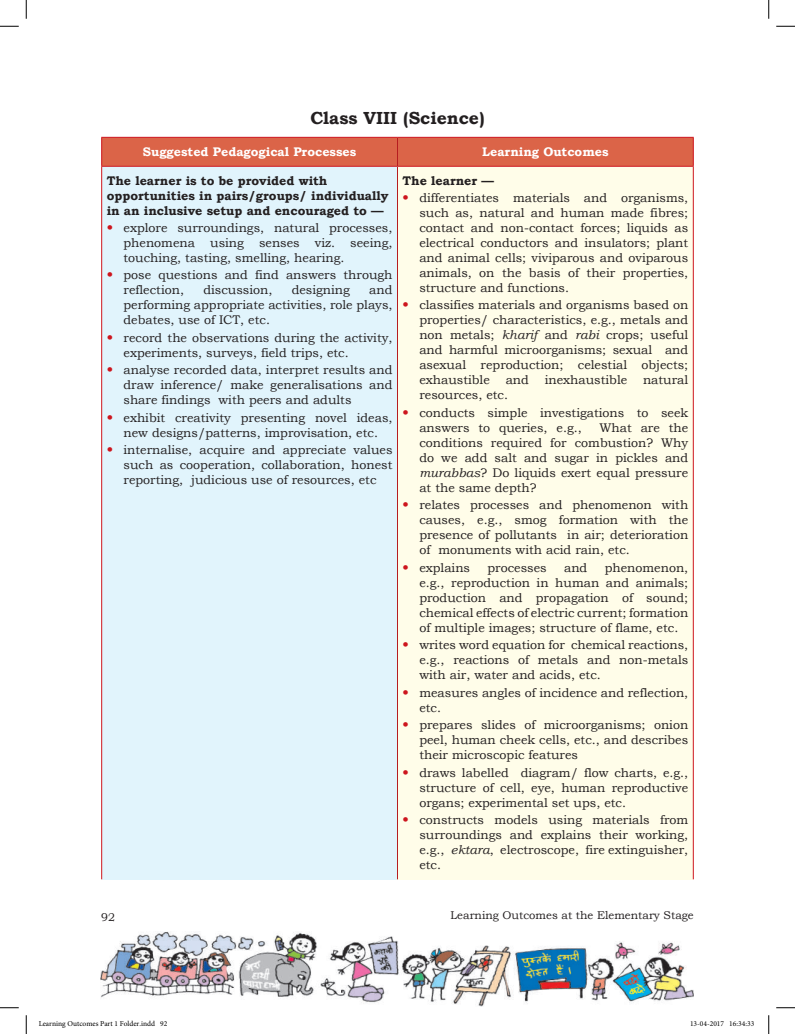
<style>
.page{position:relative;width:795px;height:1034px;background:#fff}
.page>*{position:absolute;margin:0;border:0;box-sizing:border-box;transform-origin:0 0}
.t1{font:700 17.5px "Bookman Old Style";color:#231f20}
.t2{font:12.5px/15px "Bookman Old Style";color:#231f20;text-align:justify}
.t3{font:700 12.5px/15px "Bookman Old Style";color:#231f20}
.t4{font:700 12.5px "Bookman Old Style";color:#fff}
.t5{font:11.25px "Bookman Old Style";color:#231f20}
.t6{font:7.5px "Minion Pro";color:#000}
.s1{font-weight:700;font-size:13.75px;color:#cd151d}
.s2{font-style:italic}
</style>
<div class="page">
<img style="left:101px;top:931px;width:593px;height:75px">
<div style="left:102px;top:166px;width:296px;height:713px;background:#e1f4fc"></div>
<div style="left:398px;top:166px;width:295px;height:713px;background:#fffde9"></div>
<hr style="left:101px;top:166px;width:296px;height:1px;background:#cd151d">
<hr style="left:101px;top:167px;width:1px;height:712px;background:#cd151d">
<hr style="left:398px;top:166px;width:296px;height:1px;background:#cd151d">
<hr style="left:693px;top:167px;width:1px;height:712px;background:#cd151d">
<svg style="left:101px;top:137px;width:593px;height:29px;background:#da6146"></svg>
<hr style="left:397px;top:166px;width:1px;height:713px;background:#b61c20">
<svg style="left:0;top:25px;width:19px;height:2px"></svg>
<svg style="left:776px;top:25px;width:19px;height:2px"></svg>
<svg style="left:0;top:1007px;width:19px;height:1px"></svg>
<svg style="left:776px;top:1007px;width:19px;height:1px"></svg>
<svg style="left:25px;top:0;width:2px;height:19px"></svg>
<svg style="left:25px;top:1015px;width:2px;height:18px"></svg>
<svg style="left:768px;top:0;width:2px;height:19px"></svg>
<svg style="left:768px;top:1015px;width:2px;height:18px"></svg>
<h1 class="t1" style="left:310px;top:106px;width:176px">Class VIII (Science)</h1>
<p class="t4" style="left:143px;top:143px;width:215px">Suggested Pedagogical Processes</p>
<p class="t4" style="left:482px;top:143px;width:128px">Learning Outcomes</p>
<p class="t3" style="left:107px;top:173px;width:283px">The learner is to be provided with opportunities in pairs/groups/ individually in an inclusive setup and encouraged to —</p>
<p class="t2" style="left:124px;top:220px;width:270px;text-indent:-17px"><span class="s1">•</span> explore surroundings, natural processes, phenomena using senses viz. seeing, touching, tasting, smelling, hearing.</p>
<p class="t2" style="left:124px;top:267px;width:270px;text-indent:-17px"><span class="s1">•</span> pose questions and find answers through reflection,</p>
<p class="t3" style="left:403px;top:173px;width:93px">The learner —</p>
<p class="t2" style="left:419px;top:190px;width:270px;text-indent:-17px"><span class="s1">•</span> differentiates materials and organisms, such as, natural and human made fibres; contact and non-contact forces; liquids as electrical conductors and insulators; plant and animal cells; viviparous and oviparous animals, on the basis of their properties, structure and functions.</p>
<p class="t2" style="left:419px;top:297px;width:270px;text-indent:-17px"><span class="s1">•</span> classifies materials and organisms based on properties/ characteristics, e.g., metals and non metals; <span class="s2">kharif</span> and <span class="s2">rabi</span> crops; useful and harmful microorganisms; sexual and asexual reproduction; celestial objects; exhaustible</p>
<p class="t2" style="left:124px;top:282px;width:270px;text-indent:246px">and performing appropriate activities, role plays, debates, use of ICT, etc.</p>
<p class="t2" style="left:124px;top:330px;width:270px;text-indent:-17px"><span class="s1">•</span> record the observations during the activity, experiments, surveys, field trips, etc.</p>
<p class="t2" style="left:124px;top:362px;width:270px;text-indent:-17px"><span class="s1">•</span> analyse recorded data, interpret results and draw inference/ make generalisations and share findings with peers and adults</p>
<p class="t2" style="left:107px;top:410px;width:287px;text-align:center"><span class="s1">•</span> exhibit creativity presenting novel ideas, new designs/patterns, improvisation, etc.</p>
<p class="t2" style="left:124px;top:442px;width:270px;text-indent:-17px"><span class="s1">•</span> internalise, acquire and appreciate values such as cooperation, collaboration, honest reporting, judicious use of resources, etc</p>
<p class="t2" style="left:203px;top:282px;width:70px">discussion,</p>
<p class="t2" style="left:292px;top:282px;width:60px">designing</p>
<p class="t2" style="left:506px;top:372px;width:25px">and</p>
<p class="t2" style="left:545px;top:372px;width:84px">inexhaustible</p>
<p class="t2" style="left:643px;top:372px;width:47px">natural</p>
<p class="t2" style="left:419px;top:387px;width:90px">resources, etc.</p>
<p class="t2" style="left:419px;top:405px;width:270px;text-indent:-17px"><span class="s1">•</span> conducts simple investigations to seek answers to queries, e.g.,</p>
<p class="t2" style="left:419px;top:420px;width:270px;text-indent:180px">What are the conditions required for combustion? Why do we add salt and sugar in pickles and <span class="s2">murabbas</span>? Do liquids exert equal pressure at the same depth?</p>
<p class="t2" style="left:419px;top:497px;width:270px;text-indent:-17px"><span class="s1">•</span> relates processes and phenomenon with causes, e.g., smog formation with the presence of pollutants in air; deterioration of monuments with acid rain, etc.</p>
<p class="t2" style="left:402px;top:560px;width:69px"><span class="s1">•</span> explains</p>
<p class="t2" style="left:488px;top:560px;width:61px">processes</p>
<p class="t2" style="left:564px;top:560px;width:25px">and</p>
<p class="t2" style="left:419px;top:560px;width:270px;text-indent:185px">phenomenon, e.g., reproduction in human and animals; production and propagation of sound; chemical effects of electric current; formation of multiple images; structure of flame, etc.</p>
<p class="t2" style="left:419px;top:637px;width:270px;text-indent:-17px"><span class="s1">•</span> writes word equation for chemical reactions, e.g., reactions of metals and non-metals with air, water and acids, etc.</p>
<p class="t2" style="left:419px;top:685px;width:270px;text-indent:-17px"><span class="s1">•</span> measures angles of incidence and reflection, etc.</p>
<p class="t2" style="left:419px;top:717px;width:270px;text-indent:-17px"><span class="s1">•</span> prepares slides of microorganisms; onion peel, human cheek cells, etc., and describes their microscopic features</p>
<p class="t2" style="left:419px;top:765px;width:270px;text-indent:-17px"><span class="s1">•</span> draws labelled diagram/ flow charts, e.g., structure of cell, eye, human reproductive organs; experimental set ups, etc.</p>
<p class="t2" style="left:419px;top:812px;width:270px;text-indent:-17px"><span class="s1">•</span> constructs models using materials from surroundings and explains their working, e.g., <span class="s2">ektara</span>, electroscope, fire extinguisher, etc.</p>
<p class="t5" style="left:101px;top:909px;width:15px">92</p>
<p class="t5" style="left:451px;top:907px;width:245px">Learning Outcomes at the Elementary Stage</p>
<p class="t6" style="left:39px;top:1019px;width:130px">Learning Outcomes Part 1 Folder.indd 92</p>
<p class="t6" style="left:690px;top:1019px;width:66px">13-04-2017 16:34:33</p>
</div>
